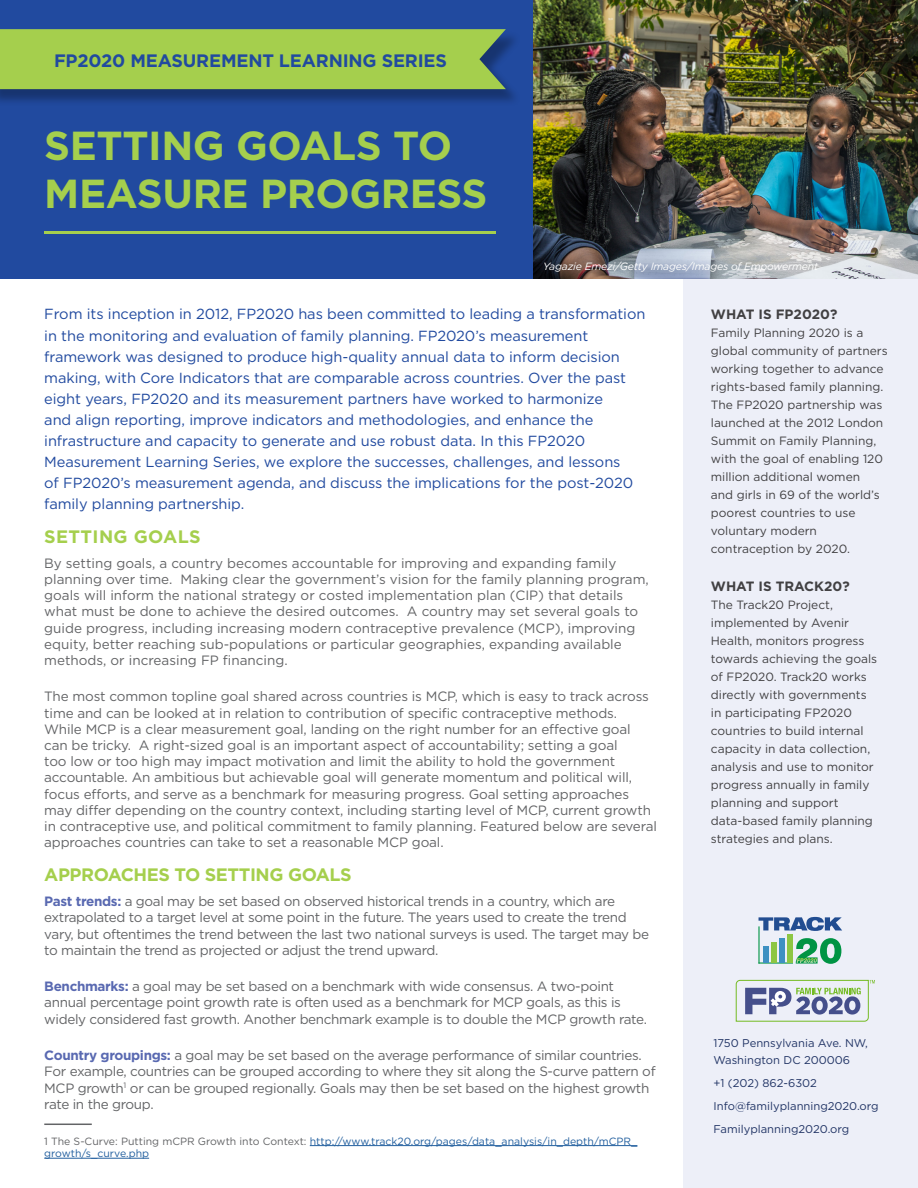
<style>
.page{position:relative;width:918px;height:1188px;background:#fff}
.page>*{position:absolute;margin:0;border:0;box-sizing:border-box;transform-origin:0 0}
.t1{font:700 40.5px/48.6px "Gotham";letter-spacing:-.01em;color:#a5cf4d}
.t2{font:700 18px "Gotham";letter-spacing:-.01em;color:#214a9f}
.t3{font:700 18px "Gotham";letter-spacing:-.025em;color:#a5cf4d}
.t4{font:700 18px "Gotham";letter-spacing:.02em;color:#a5cf4d}
.t5{font:14.7px/21px "Gotham";letter-spacing:-.005em;color:#214a9f}
.t6{font:13.5px/16.2px "Gotham";letter-spacing:-.01em;color:#636466}
.t7{font:700 13.5px "Gotham";color:#414042}
.t8{font:12px/18px "Gotham";color:#414042}
.t9{font:11.25px/23.2px "Gotham";color:#213465}
.t10{font:10.5px/12.6px "Gotham";color:#215e9e}
.t11{font:italic 10.5px "Gotham";letter-spacing:-.02em;color:#fff}
.s1{font-weight:700;color:#5969b1}
.s2{color:#636466}
</style>
<div class="page">
<div style="left:684px;top:64px;width:234px;height:1124px;background:#edeff8"></div>
<div style="left:0;top:0;width:918px;height:279px;background:#214a9f"></div>
<svg style="left:736px;top:980px;width:139px;height:42px"></svg>
<img style="left:534px;top:0;width:384px;height:279px">
<hr style="left:758px;top:962px;width:35px;height:2px;background:#009444">
<svg style="left:759px;top:917px;width:83px;height:14px"></svg>
<div style="left:788px;top:934px;width:5px;height:28px;background:#8dc643"></div>
<div style="left:779px;top:938px;width:6px;height:24px;background:#3e90c2"></div>
<div style="left:763px;top:946px;width:5px;height:16px;background:#3e90c2"></div>
<div style="left:772px;top:942px;width:5px;height:21px;background:#8dc643"></div>
<hr style="left:758px;top:926px;width:2px;height:38px;background:#009444">
<svg style="left:796px;top:938px;width:45px;height:26px"></svg>
<div style="left:0;top:31px;width:522px;height:76px;background:#000;opacity:.3"></div>
<div style="left:0;top:29px;width:506px;height:60px;background:#a5cf4d"></div>
<hr style="left:44px;top:231px;width:451px;height:3px;background:#a5cf4d">
<hr style="left:310px;top:1145px;width:327px;height:1px;background:#215e9e">
<hr style="left:44px;top:1158px;width:105px;height:1px;background:#215e9e">
<hr style="left:44px;top:1124px;width:48px;height:1px;background:#636466">
<h2 class="t2" style="left:54px;top:49px;width:394px">FP2020 MEASUREMENT LEARNING SERIES</h2>
<h1 class="t1" style="left:44px;top:121px;width:445px">SETTING GOALS TO<br>MEASURE PROGRESS</h1>
<p class="t11" style="left:543px;top:260px;width:277px">Yagazie Emezi/Getty Images/Images of Empowerment</p>
<p class="t5" style="left:44px;top:303px;width:603px">From its inception in 2012, FP2020 has been committed to leading a transformation in the monitoring and evaluation of family planning. FP2020’s measurement framework was designed to produce high-quality annual data to inform decision making, with Core Indicators that are comparable across countries. Over the past eight years, FP2020 and its measurement partners have worked to harmonize<br>and align reporting, improve indicators and methodologies, and enhance the infrastructure and capacity to generate and use robust data. In this FP2020<br>Measurement Learning Series, we explore the successes, challenges, and lessons<br>of FP2020’s measurement agenda, and discuss the implications for the post-2020 family planning partnership.</p>
<h2 class="t4" style="left:44px;top:524px;width:158px">SETTING GOALS</h2>
<p class="t6" style="left:44px;top:555px;width:606px">By setting goals, a country becomes accountable for improving and expanding family planning over time. Making clear the government’s vision for the family planning program, goals will inform the national strategy or costed implementation plan (CIP) that details what must be done to achieve the desired outcomes. A country may set several goals to guide progress, including increasing modern contraceptive prevalence (MCP), improving equity, better reaching sub-populations or particular geographies, expanding available methods, or increasing FP financing.</p>
<p class="t6" style="left:44px;top:688px;width:614px">The most common topline goal shared across countries is MCP, which is easy to track across time and can be looked at in relation to contribution of specific contraceptive methods.<br>While MCP is a clear measurement goal, landing on the right number for an effective goal can be tricky. A right-sized goal is an important aspect of accountability; setting a goal<br>too low or too high may impact motivation and limit the ability to hold the government accountable. An ambitious but achievable goal will generate momentum and political will, focus efforts, and serve as a benchmark for measuring progress. Goal setting approaches may differ depending on the country context, including starting level of MCP, current growth in contraceptive use, and political commitment to family planning. Featured below are several approaches countries can take to set a reasonable MCP goal.</p>
<h2 class="t3" style="left:44px;top:863px;width:309px">APPROACHES TO SETTING GOALS</h2>
<p class="t6" style="left:44px;top:893px;width:606px"><span class="s1">Past trends:</span> a goal may be set based on observed historical trends in a country, which are extrapolated to a target level at some point in the future. The years used to create the trend vary, but oftentimes the trend between the last two national surveys is used. The target may be to maintain the trend as projected or adjust the trend upward.</p>
<p class="t6" style="left:44px;top:978px;width:604px"><span class="s1">Benchmarks:</span> a goal may be set based on a benchmark with wide consensus. A two-point annual percentage point growth rate is often used as a benchmark for MCP goals, as this is widely considered fast growth. Another benchmark example is to double the MCP growth rate.</p>
<p class="t6" style="left:44px;top:1047px;width:613px"><span class="s1">Country groupings:</span> a goal may be set based on the average performance of similar countries.<br>For example, countries can be grouped according to where they sit along the S-curve pattern of MCP growth<sup>1</sup> or can be grouped regionally. Goals may then be set based on the highest growth rate in the group.</p>
<p class="t10" style="left:44px;top:1134px;width:595px"><span class="s2">1 The S-Curve: Putting mCPR Growth into Context:</span> http://www.track20.org/pages/data_analysis/in_depth/mCPR_ growth/s_curve.php</p>
<p class="t7" style="left:711px;top:305px;width:128px">WHAT IS FP2020?</p>
<p class="t8" style="left:711px;top:323px;width:178px">Family Planning 2020 is a global community of partners working together to advance rights-based family planning.<br>The FP2020 partnership was launched at the 2012 London<br>Summit on Family Planning, with the goal of enabling 120 million additional women<br>and girls in 69 of the world’s poorest countries to use voluntary modern contraception by 2020.</p>
<p class="t7" style="left:711px;top:577px;width:140px">WHAT IS TRACK20?</p>
<p class="t8" style="left:711px;top:595px;width:168px">The Track20 Project, implemented by Avenir<br>Health, monitors progress towards achieving the goals of FP2020. Track20 works directly with governments in participating FP2020 countries to build internal capacity in data collection, analysis and use to monitor progress annually in family planning and support data-based family planning strategies and plans.</p>
<p class="t9" style="left:714px;top:1035px;width:156px;line-height:16.5px">1750 Pennsylvania Ave. NW,<br>Washington DC 200006</p>
<p class="t9" style="left:714px;top:1071px;width:167px">+1 (202) 862-6302<br>Info@familyplanning2020.org<br>Familyplanning2020.org</p>
</div>
